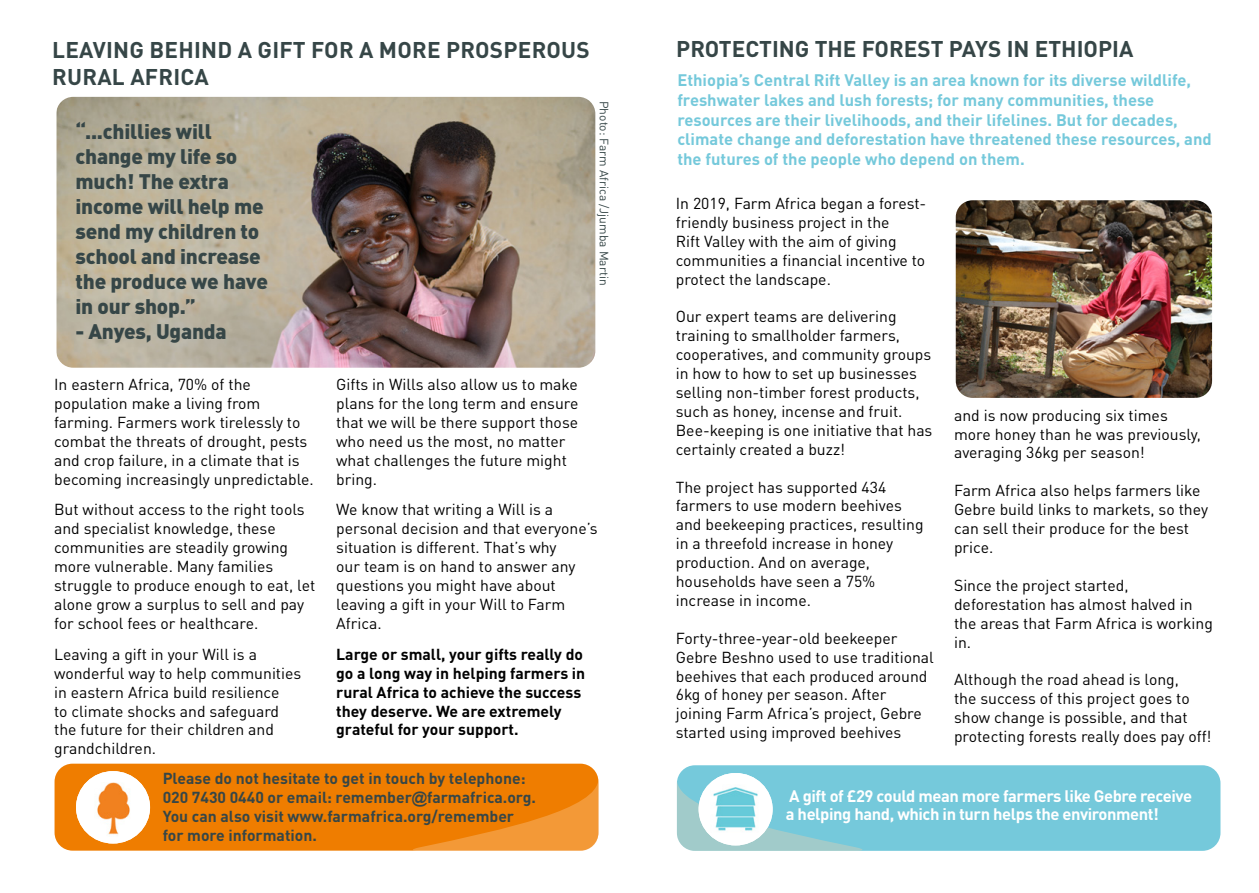
<style>
.page{position:relative;width:1259px;height:893px;background:#fff}
.page>*{position:absolute;margin:0;border:0;box-sizing:border-box;transform-origin:0 0}
.t1{font:700 22.5px "DIN Pro";letter-spacing:.005em;color:#364647}
.t2{font:900 20.85px/25px "DIN Pro";letter-spacing:-.01em;color:#364647}
.t3{font:700 16.5px/19.8px "DIN Pro";color:#75c9db}
.t4{font:700 16.5px/18px "DIN Pro";letter-spacing:-.025em;color:#fff}
.t5{font:15.75px/18.9px "DIN Pro";color:#000}
.t6{font:700 15.75px/18.9px "DIN Pro";color:#364647}
.t7{font:700 15.75px/18.9px "DIN Pro";color:#000}
.t8{font:12px "DIN Pro";color:#364647}
.s1{font-family:"Arial"}
</style>
<div class="page">
<div style="left:677px;top:765px;width:543px;height:86px;background:#75c9db;border-radius:18px"></div>
<svg style="left:677px;top:779px;width:188px;height:72px"></svg>
<img style="left:698px;top:773px;width:74px;height:72px">
<img style="left:956px;top:201px;width:255px;height:196px">
<div style="left:953px;top:198px;width:261px;height:202px;border:2px solid #fff;border-radius:18px"></div>
<div style="left:55px;top:764px;width:543px;height:87px;background:#ef7d00;border-radius:18px"></div>
<svg style="left:410px;top:783px;width:188px;height:68px"></svg>
<img style="left:76px;top:771px;width:74px;height:72px">
<img style="left:57px;top:98px;width:537px;height:269px">
<div style="left:54px;top:95px;width:543px;height:275px;border:2px solid #fff;border-radius:18px"></div>
<h1 class="t1" style="left:52px;top:31px;width:539px">LEAVING BEHIND A GIFT FOR A MORE PROSPEROUS</h1>
<h1 class="t1" style="left:676px;top:30px;width:458px">PROTECTING THE FOREST PAYS IN ETHIOPIA</h1>
<h1 class="t1" style="left:52px;top:58px;width:158px">RURAL AFRICA</h1>
<p class="t3" style="left:677px;top:68px;width:536px">Ethiopia’s Central Rift Valley is an area known for its diverse wildlife, freshwater lakes and lush forests; for many communities, these resources are their livelihoods, and their lifelines. But for decades, climate change and deforestation have threatened these resources, and the futures of the people who depend on them.</p>
<p class="t8" style="left:613px;top:101px;width:186px;rotate:90deg">Photo: Farm Africa /Jjumba Martin</p>
<h2 class="t2" style="left:75px;top:116px;width:194px">“...chillies will change my life so much! The extra income will help me send my children to school and increase the produce we have in our shop.”</h2>
<h2 class="t2" style="left:75px;top:317px;width:153px">- Anyes, Uganda</h2>
<p class="t5" style="left:676px;top:192px;width:252px">In 2019, Farm Africa began a forest&shy;friendly business project in the<br>Rift Valley with the aim of giving communities a financial incentive to protect the landscape.</p>
<p class="t5" style="left:676px;top:306px;width:258px">Our expert teams are delivering training to smallholder farmers, cooperatives, and community groups in how to how to set up businesses selling non-timber forest products, such as honey, incense and fruit.<br>Bee-keeping is one initiative that has certainly created a buzz!</p>
<p class="t5" style="left:676px;top:476px;width:249px">The project has supported 434 farmers to use modern beehives and beekeeping practices, resulting in a threefold increase in honey production. And on average, households have seen a 75% increase in income.</p>
<p class="t5" style="left:676px;top:627px;width:259px">Forty-three-year-old beekeeper Gebre Beshno used to use traditional beehives that each produced around 6kg of honey per season. After joining Farm Africa’s project, Gebre started using improved beehives</p>
<p class="t5" style="left:54px;top:373px;width:261px">In eastern Africa, 70% of the population make a living from farming. Farmers work tirelessly to combat the threats of drought, pests and crop failure, in a climate that is becoming increasingly unpredictable.</p>
<p class="t5" style="left:54px;top:499px;width:263px">But without access to the right tools and specialist knowledge, these communities are steadily growing more vulnerable. Many families struggle to produce enough to eat, let alone grow a surplus to sell and pay for school fees or healthcare.</p>
<p class="t5" style="left:54px;top:643px;width:249px">Leaving a gift in your Will is a wonderful way to help communities in eastern Africa build resilience<br>to climate shocks and safeguard the future for their children and grandchildren.</p>
<p class="t5" style="left:336px;top:373px;width:244px">Gifts in Wills also allow us to make plans for the long term and ensure that we will be there support those who need us the most, no matter what challenges the future might bring.</p>
<p class="t5" style="left:336px;top:499px;width:263px">We know that writing a Will is a personal decision and that everyone’s situation is different. That’s why<br>our team is on hand to answer any questions you might have about leaving a gift in your Will to Farm<br>Africa.</p>
<p class="t7" style="left:336px;top:643px;width:251px">Large or small, your gifts really do go a long way in helping farmers in rural Africa to achieve the success they deserve. We are extremely grateful for your support.</p>
<p class="t5" style="left:954px;top:404px;width:248px">and is now producing six times more honey than he was previously, averaging 36kg per season!</p>
<p class="t5" style="left:954px;top:480px;width:255px">Farm Africa also helps farmers like<br>Gebre build links to markets, so they can sell their produce for the best price.</p>
<p class="t5" style="left:954px;top:574px;width:260px">Since the project started, deforestation has almost halved in the areas that Farm Africa is working in.</p>
<p class="t5" style="left:954px;top:669px;width:259px">Although the road ahead is long,<br>the success of this project goes to show change is possible, and that protecting forests really does pay off!</p>
<p class="t6" style="left:163px;top:767px;width:375px">Please do not hesitate to get in touch by telephone:<br>020 7430 0440 or email: remember<span class="s1">@</span>farmafrica.org.<br>You can also visit www.farmafrica.org/remember for more information.</p>
<p class="t4" style="left:786px;top:785px;width:408px">A gift of £29 could mean more farmers like Gebre receive a helping hand, which in turn helps the environment!</p>
</div>
